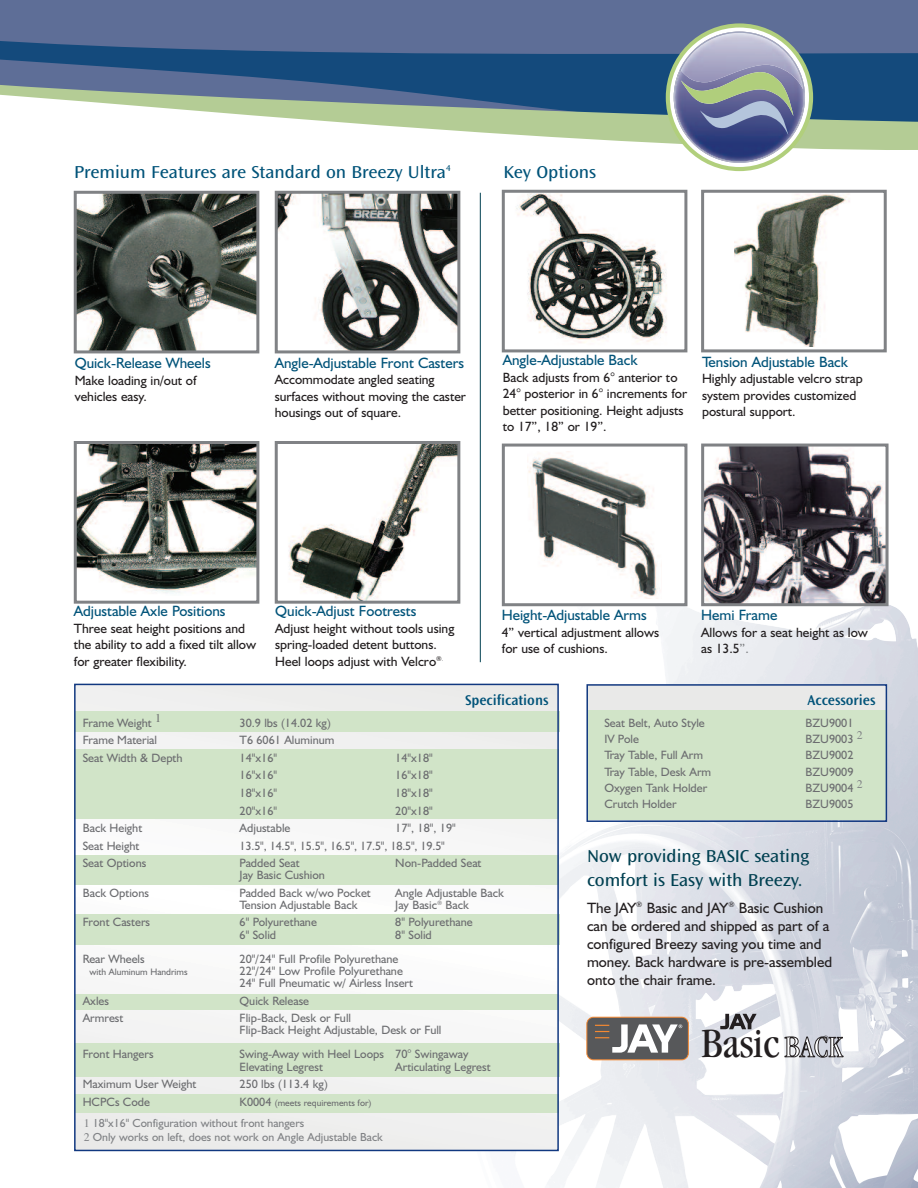
<style>
.page{position:relative;width:918px;height:1188px;background:#fff}
.page>*{position:absolute;margin:0;border:0;box-sizing:border-box;transform-origin:0 0}
.t1{font:condensed 42.6px "Garamond";color:#231f20}
.t2{font:18px "Ocean Sans MM.403.wt.572.wd";color:#015379}
.t3{font:18px/24px "Ocean Sans MM.403.wt.572.wd";color:#004051}
.t4{font:15px "Humanist 521 BT";color:#015379}
.t5{font:15px/18px "Humanist 521 BT";color:#231f20}
.t6{font:14.85px "Ocean Sans MM.512.wt.475.wd";color:#015379}
.t7{font:13.5px/16.5px "Humanist 521 BT";color:#231f20}
.t8{font:12.15px/12.1px "Humanist 521 BT";color:#6c6d70}
.t9{font:11.7px/14.1px "Humanist 521 BT";color:#808285}
.t10{font:9.45px "Humanist 521 BT";color:#6c6d70}
.t11{font:7.5px "Helvetica";color:#231f20}
.s1{color:#808285}
.s2{font-size:12.15px}
.s3{font-family:"Times"}
.s4{font-size:30.9px;color:#fff}
</style>
<div class="page">
<div style="left:0;top:0;width:918px;height:42px;background:#5e6e97"></div>
<svg style="left:0;top:42px;width:918px;height:108px"></svg>
<svg style="left:666px;top:23px;width:147px;height:148px"></svg>
<img style="left:680px;top:32px;width:124px;height:59px">
<img style="left:490px;top:638px;width:428px;height:550px">
<div style="left:76px;top:686px;width:482px;height:464px;background:#f6f6f6"></div>
<div style="left:588px;top:686px;width:299px;height:134px;background:#d1e4c8"></div>
<div style="left:75px;top:711px;width:484px;height:20px;background:#d1e4c8"></div>
<div style="left:75px;top:749px;width:484px;height:70px;background:#d1e4c8"></div>
<div style="left:76px;top:855px;width:483px;height:30px;background:#d1e4c8"></div>
<div style="left:75px;top:915px;width:484px;height:30px;background:#d1e4c8"></div>
<div style="left:75px;top:994px;width:483px;height:16px;background:#d1e4c8"></div>
<div style="left:75px;top:1044px;width:484px;height:33px;background:#d1e4c8"></div>
<div style="left:75px;top:1094px;width:483px;height:19px;background:#d1e4c8"></div>
<img style="left:279px;top:195px;width:177px;height:154px">
<div style="left:275px;top:191px;width:185px;height:162px;border:3px solid #808285"></div>
<img style="left:288px;top:445px;width:168px;height:155px">
<div style="left:275px;top:441px;width:185px;height:163px;border:3px solid #808285"></div>
<img style="left:78px;top:195px;width:177px;height:154px">
<div style="left:74px;top:191px;width:185px;height:162px;border:3px solid #808285"></div>
<img style="left:527px;top:451px;width:130px;height:148px">
<div style="left:502px;top:444px;width:185px;height:162px;border:3px solid #808285"></div>
<img style="left:516px;top:194px;width:151px;height:149px">
<div style="left:502px;top:190px;width:185px;height:162px;border:3px solid #808285"></div>
<img style="left:78px;top:445px;width:177px;height:149px">
<div style="left:74px;top:441px;width:185px;height:163px;border:3px solid #808285"></div>
<hr style="left:480px;top:193px;width:1px;height:469px;background:#004051">
<img style="left:705px;top:448px;width:180px;height:154px">
<div style="left:701px;top:444px;width:188px;height:162px;border:3px solid #808285"></div>
<img style="left:734px;top:194px;width:116px;height:153px">
<div style="left:701px;top:190px;width:186px;height:162px;border:3px solid #808285"></div>
<div style="left:588px;top:686px;width:299px;height:24px;background:#e9e9e8"></div>
<div style="left:74px;top:684px;width:485px;height:467px;border:2px solid #113880"></div>
<div style="left:586px;top:684px;width:301px;height:138px;border:2px solid #113880"></div>
<div style="left:587px;top:1017px;width:101px;height:43px;background:#57585a;border-radius:7px"></div>
<div style="left:586px;top:1017px;width:103px;height:43px;border:1px solid #f58932;border-radius:7px"></div>
<svg style="left:595px;top:1024px;width:87px;height:29px"></svg>
<svg style="left:720px;top:1011px;width:37px;height:20px"></svg>
<h2 class="t2" style="left:74px;top:165px;width:378px">Premium Features are Standard on Breezy Ultra<sup>4</sup></h2>
<h2 class="t2" style="left:504px;top:165px;width:94px">Key Options</h2>
<p class="t4" style="left:75px;top:358px;width:138px">Quick-Release Wheels</p>
<p class="t7" style="left:75px;top:373px;width:124px">Make loading in/out of vehicles easy.</p>
<p class="t4" style="left:275px;top:357px;width:191px">Angle-Adjustable Front Casters</p>
<p class="t7" style="left:275px;top:373px;width:193px">Accommodate angled seating surfaces without moving the caster housings out of square.</p>
<p class="t4" style="left:503px;top:355px;width:136px">Angle-Adjustable Back</p>
<p class="t7" style="left:503px;top:370px;width:186px">Back adjusts from 6° anterior to<br>24° posterior in 6° increments for better positioning. Height adjusts to 17”, 18” or 19”.</p>
<p class="t4" style="left:702px;top:356px;width:147px">Tension Adjustable Back</p>
<p class="t7" style="left:702px;top:372px;width:162px">Highly adjustable velcro strap system provides customized postural support.</p>
<p class="t4" style="left:74px;top:606px;width:153px">Adjustable Axle Positions</p>
<p class="t7" style="left:74px;top:622px;width:184px">Three seat height positions and the ability to add a fixed tilt allow for greater flexibility.</p>
<p class="t4" style="left:275px;top:606px;width:143px">Quick-Adjust Footrests</p>
<p class="t7" style="left:275px;top:622px;width:181px">Adjust height without tools using spring-loaded detent buttons.<br>Heel loops adjust with Velcro<sup>®</sup><sup>.</sup></p>
<p class="t4" style="left:502px;top:610px;width:146px">Height-Adjustable Arms</p>
<p class="t7" style="left:502px;top:626px;width:159px">4” vertical adjustment allows for use of cushions.</p>
<p class="t6" style="left:465px;top:695px;width:85px">Specifications</p>
<p class="t4" style="left:701px;top:610px;width:78px">Hemi Frame</p>
<p class="t7" style="left:701px;top:626px;width:168px">Allows for a seat height as low as 13.5<span class="s1">”.</span></p>
<p class="t6" style="left:808px;top:695px;width:69px">Accessories</p>
<p class="t8" style="left:83px;top:718px;width:80px">Frame Weight <sup>1</sup></p>
<p class="t8" style="left:240px;top:718px;width:93px">30.9 lbs (14.02 kg)</p>
<p class="t8" style="left:83px;top:736px;width:76px">Frame Material</p>
<p class="t8" style="left:240px;top:736px;width:96px">T6 6061 Aluminum</p>
<p class="t8" style="left:83px;top:753px;width:101px">Seat Width &amp; Depth</p>
<p class="t8" style="left:240px;top:753px;width:39px">14"x16"</p>
<p class="t8" style="left:395px;top:753px;width:39px">14"x18"</p>
<p class="t8" style="left:240px;top:771px;width:39px">16"x16"</p>
<p class="t8" style="left:395px;top:771px;width:39px">16"x18"</p>
<p class="t8" style="left:240px;top:788px;width:39px">18"x16"</p>
<p class="t8" style="left:395px;top:788px;width:39px">18"x18"</p>
<p class="t8" style="left:240px;top:806px;width:39px">20"x16"</p>
<p class="t8" style="left:395px;top:806px;width:39px">20"x18"</p>
<p class="t8" style="left:83px;top:823px;width:61px">Back Height</p>
<p class="t8" style="left:240px;top:823px;width:52px">Adjustable</p>
<p class="t8" style="left:395px;top:823px;width:62px">17", 18", 19"</p>
<p class="t8" style="left:83px;top:841px;width:58px">Seat Height</p>
<p class="t8" style="left:240px;top:841px;width:207px">13.5", 14.5", 15.5", 16.5", 17.5", 18.5", 19.5"</p>
<p class="t8" style="left:83px;top:858px;width:65px">Seat Options</p>
<p class="t8" style="left:240px;top:858px;width:62px">Padded Seat</p>
<p class="t8" style="left:395px;top:858px;width:88px">Non-Padded Seat</p>
<p class="t8" style="left:240px;top:870px;width:87px">Jay Basic Cushion</p>
<p class="t8" style="left:83px;top:888px;width:68px">Back Options</p>
<p class="t8" style="left:240px;top:888px;width:133px">Padded Back w/wo Pocket</p>
<p class="t8" style="left:395px;top:888px;width:110px">Angle Adjustable Back</p>
<p class="t8" style="left:240px;top:900px;width:119px">Tension Adjustable Back</p>
<p class="t8" style="left:395px;top:900px;width:75px">Jay Basic<sup>®</sup> Back</p>
<p class="t8" style="left:83px;top:918px;width:69px">Front Casters</p>
<p class="t8" style="left:240px;top:918px;width:79px">6" Polyurethane</p>
<p class="t8" style="left:395px;top:918px;width:79px">8" Polyurethane</p>
<p class="t8" style="left:240px;top:930px;width:38px">6" Solid</p>
<p class="t8" style="left:395px;top:930px;width:38px">8" Solid</p>
<p class="t8" style="left:83px;top:954px;width:64px">Rear Wheels</p>
<p class="t8" style="left:240px;top:954px;width:160px">20"/24" Full Profile Polyurethane</p>
<p class="t10" style="left:89px;top:968px;width:100px">with Aluminum Handrims</p>
<p class="t8" style="left:240px;top:966px;width:175px">22"/24" Low Profile Polyurethane<br>24" Full Pneumatic w/ Airless Insert</p>
<p class="t8" style="left:83px;top:996px;width:28px">Axles</p>
<p class="t8" style="left:240px;top:996px;width:71px">Quick Release</p>
<p class="t8" style="left:83px;top:1013px;width:42px">Armrest</p>
<p class="t8" style="left:240px;top:1013px;width:203px">Flip-Back, Desk or Full<br>Flip-Back Height Adjustable, Desk or Full</p>
<p class="t8" style="left:83px;top:1050px;width:72px">Front Hangers</p>
<p class="t8" style="left:240px;top:1050px;width:230px">Swing-Away with Heel Loops 70° Swingaway<br>Elevating Legrest</p>
<p class="t8" style="left:395px;top:1062px;width:97px">Articulating Legrest</p>
<p class="t8" style="left:83px;top:1079px;width:115px">Maximum User Weight</p>
<p class="t8" style="left:240px;top:1079px;width:90px">250 lbs (113.4 kg)</p>
<p class="t8" style="left:83px;top:1097px;width:69px">HCPCs Code</p>
<p class="t10" style="left:240px;top:1099px;width:133px"><span class="s2">K0004</span> (meets requirements for)</p>
<p class="t9" style="left:84px;top:1118px;width:301px"><span class="s3">1</span> 18"x16" Configuration without front hangers<br><span class="s3">2</span> Only works on left, does not work on Angle Adjustable Back</p>
<p class="t8" style="left:604px;top:718px;width:102px">Seat Belt, Auto Style</p>
<p class="t8" style="left:805px;top:718px;width:50px">BZU9001</p>
<p class="t8" style="left:604px;top:734px;width:36px">IV Pole</p>
<p class="t8" style="left:805px;top:734px;width:59px">BZU9003 <sup>2</sup></p>
<p class="t8" style="left:604px;top:751px;width:100px">Tray Table, Full Arm</p>
<p class="t8" style="left:805px;top:751px;width:50px">BZU9002</p>
<p class="t8" style="left:604px;top:767px;width:108px">Tray Table, Desk Arm</p>
<p class="t8" style="left:805px;top:767px;width:50px">BZU9009</p>
<p class="t8" style="left:604px;top:783px;width:104px">Oxygen Tank Holder</p>
<p class="t8" style="left:805px;top:783px;width:59px">BZU9004 <sup>2</sup></p>
<p class="t8" style="left:604px;top:799px;width:74px">Crutch Holder</p>
<p class="t8" style="left:805px;top:799px;width:50px">BZU9005</p>
<h2 class="t3" style="left:587px;top:845px;width:224px">Now providing BASIC seating comfort is Easy with Breezy.</h2>
<p class="t5" style="left:587px;top:900px;width:247px">The JAY<sup>®</sup> Basic and JAY<sup>®</sup> Basic Cushion can be ordered and shipped as part of a configured Breezy saving you time and money. Back hardware is pre-assembled onto the chair frame.</p>
<h1 class="t1" style="left:701px;top:1027px;width:142px">Basic <span class="s4">BACK</span></h1>
<p class="t11" style="left:823px;top:1034px;width:7px">®</p>
</div>
